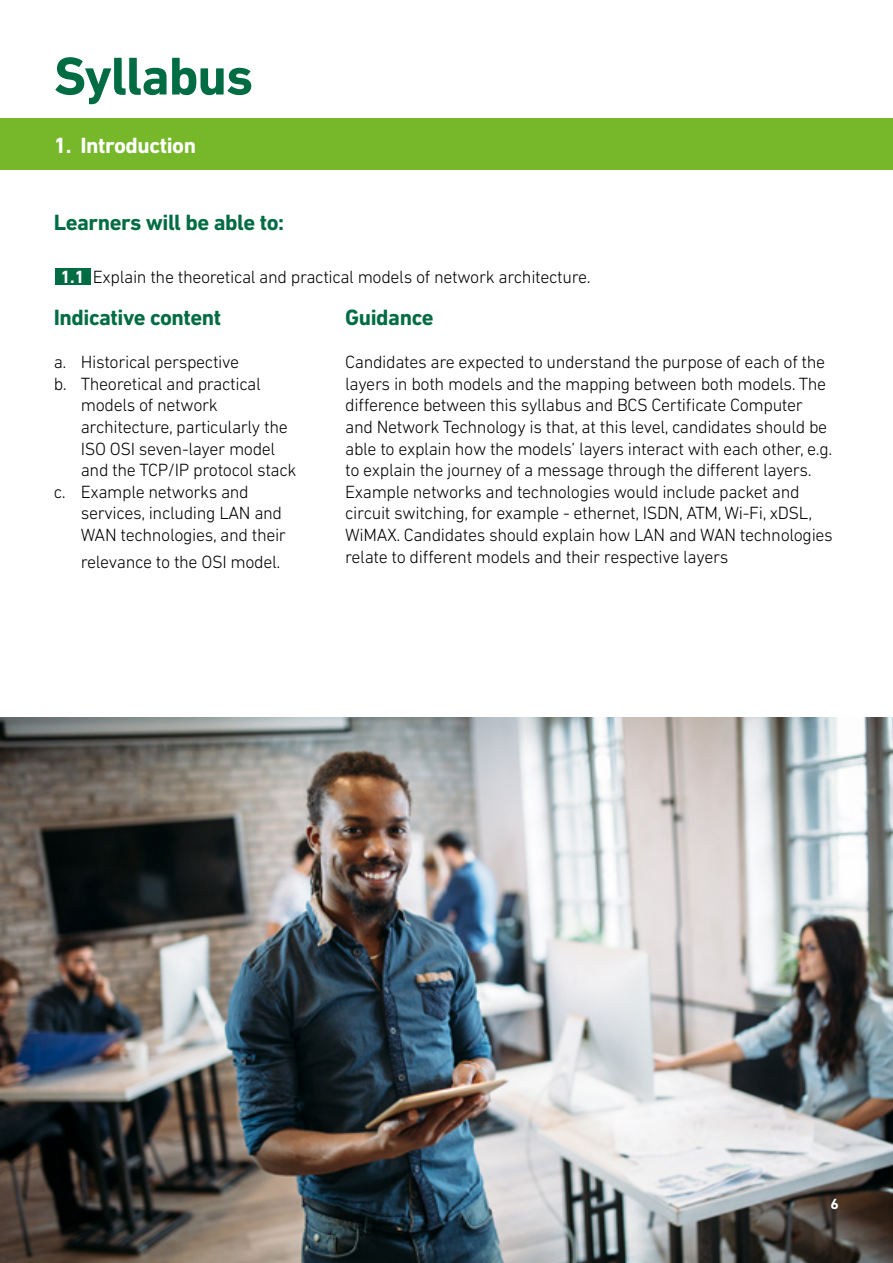
<style>
.page{position:relative;width:893px;height:1263px;background:#fff}
.page>*{position:absolute;margin:0;border:0;box-sizing:border-box;transform-origin:0 0}
.t1{font:700 54px "DIN Next LT Pro";letter-spacing:-.02em;color:#006c43}
.t2{font:700 22.5px "DIN Next LT Pro";letter-spacing:-.02em;color:#006c43}
.t3{font:700 22.5px "DIN Next LT Pro";letter-spacing:-.02em;color:#fff}
.t4{font:300 18px/21.6px "DIN Next LT Pro";letter-spacing:-.02em;color:#000}
.t5{font:700 15px "DIN Next LT Pro";color:#fff}
.s1{font-weight:700;color:#fff}
</style>
<div class="page">
<img style="left:0;top:718px;width:893px;height:545px">
<div style="left:0;top:118px;width:893px;height:52px;background:#76b82a"></div>
<div style="left:55px;top:268px;width:36px;height:17px;background:#006c43"></div>
<h1 class="t1" style="left:54px;top:45px;width:201px">Syllabus</h1>
<p class="t3" style="left:54px;top:132px;width:144px">1. Introduction</p>
<p class="t2" style="left:54px;top:209px;width:232px">Learners will be able to:</p>
<p class="t4" style="left:60px;top:266px;width:532px"><span class="s1">1.1</span> Explain the theoretical and practical models of network architecture.</p>
<p class="t2" style="left:54px;top:304px;width:169px">Indicative content</p>
<p class="t4" style="left:54px;top:351px;width:187px">a. Historical perspective</p>
<p class="t4" style="left:54px;top:373px;width:209px">b. Theoretical and practical</p>
<p class="t4" style="left:81px;top:394px;width:139px">models of network</p>
<p class="t4" style="left:81px;top:416px;width:208px">architecture, particularly the</p>
<p class="t4" style="left:81px;top:438px;width:196px">ISO OSI seven-layer model</p>
<p class="t4" style="left:81px;top:459px;width:217px">and the TCP/IP protocol stack</p>
<p class="t4" style="left:54px;top:481px;width:197px">c. Example networks and</p>
<p class="t4" style="left:81px;top:502px;width:203px">services, including LAN and</p>
<p class="t4" style="left:81px;top:524px;width:207px">WAN technologies, and their</p>
<p class="t4" style="left:81px;top:551px;width:201px">relevance to the OSI model.</p>
<p class="t2" style="left:345px;top:304px;width:90px">Guidance</p>
<p class="t4" style="left:345px;top:351px;width:489px">Candidates are expected to understand the purpose of each of the layers in both models and the mapping between both models. The difference between this syllabus and BCS Certificate Computer and Network Technology is that, at this level, candidates should be able to explain how the models’ layers interact with each other, e.g. to explain the journey of a message through the different layers.<br>Example networks and technologies would include packet and circuit switching, for example - ethernet, ISDN, ATM, Wi-Fi, xDSL, WiMAX. Candidates should explain how LAN and WAN technologies relate to different models and their respective layers</p>
<p class="t5" style="left:831px;top:1195px;width:10px">6</p>
</div>
